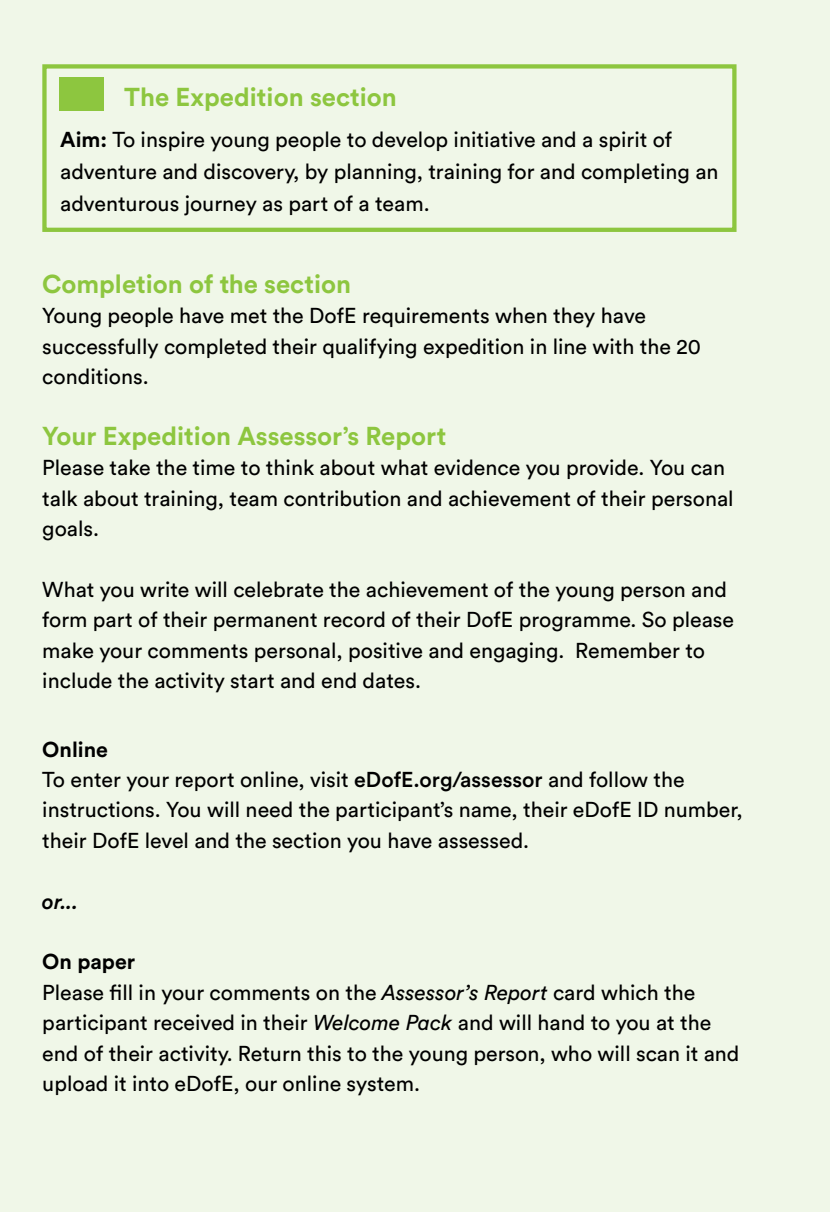
<style>
.page{position:relative;width:830px;height:1212px;background:#fff}
.page>*{position:absolute;margin:0;border:0;box-sizing:border-box;transform-origin:0 0}
.t1{font:700 25.65px "Circular Std";color:#8dc63f}
.t2{font:21.38px/30.4px "Circular Std";color:#000}
.t3{font:italic 500 21.38px "Circular Std";color:#000}
.s1{font-weight:700}
.s2{font-weight:500}
.s3{font-style:italic}
</style>
<div class="page">
<div style="left:0;top:0;width:829px;height:1212px;background:#f0f7e8"></div>
<div style="left:42px;top:64px;width:694px;height:168px;border:4px solid #8dc63f"></div>
<div style="left:59px;top:78px;width:45px;height:33px;background:#8dc63f"></div>
<p class="t1" style="left:124px;top:80px;width:274px">The Expedition section</p>
<p class="t2" style="left:60px;top:123px;width:659px;line-height:31.9px"><span class="s1">Aim:</span> To inspire young people to develop initiative and a spirit of adventure and discovery, by planning, training for and completing an adventurous journey as part of a team.</p>
<p class="t1" style="left:42px;top:267px;width:310px">Completion of the section</p>
<p class="t2" style="left:42px;top:300px;width:659px">Young people have met the DofE requirements when they have successfully completed their qualifying expedition in line with the 20 conditions.</p>
<p class="t1" style="left:42px;top:419px;width:405px">Your Expedition Assessor’s Report</p>
<p class="t2" style="left:42px;top:452px;width:692px">Please take the time to think about what evidence you provide. You can talk about training, team contribution and achievement of their personal goals.</p>
<p class="t2" style="left:42px;top:574px;width:692px">What you write will celebrate the achievement of the young person and form part of their permanent record of their DofE programme. So please make your comments personal, positive and engaging. Remember to include the activity start and end dates.</p>
<p class="t2" style="left:42px;top:734px;width:701px"><span class="s1">Online<br></span>To enter your report online, visit <span class="s2">eDofE.org/assessor</span> and follow the instructions. You will need the participant’s name, their eDofE ID number, their DofE level and the section you have assessed.</p>
<p class="t3" style="left:42px;top:888px;width:37px">or...</p>
<p class="t2" style="left:42px;top:946px;width:698px"><span class="s1">On paper<br></span>Please fill in your comments on the <span class="s3">Assessor’s Report</span> card which the participant received in their <span class="s3">Welcome Pack</span> and will hand to you at the end of their activity. Return this to the young person, who will scan it and upload it into eDofE, our online system.</p>
</div>
